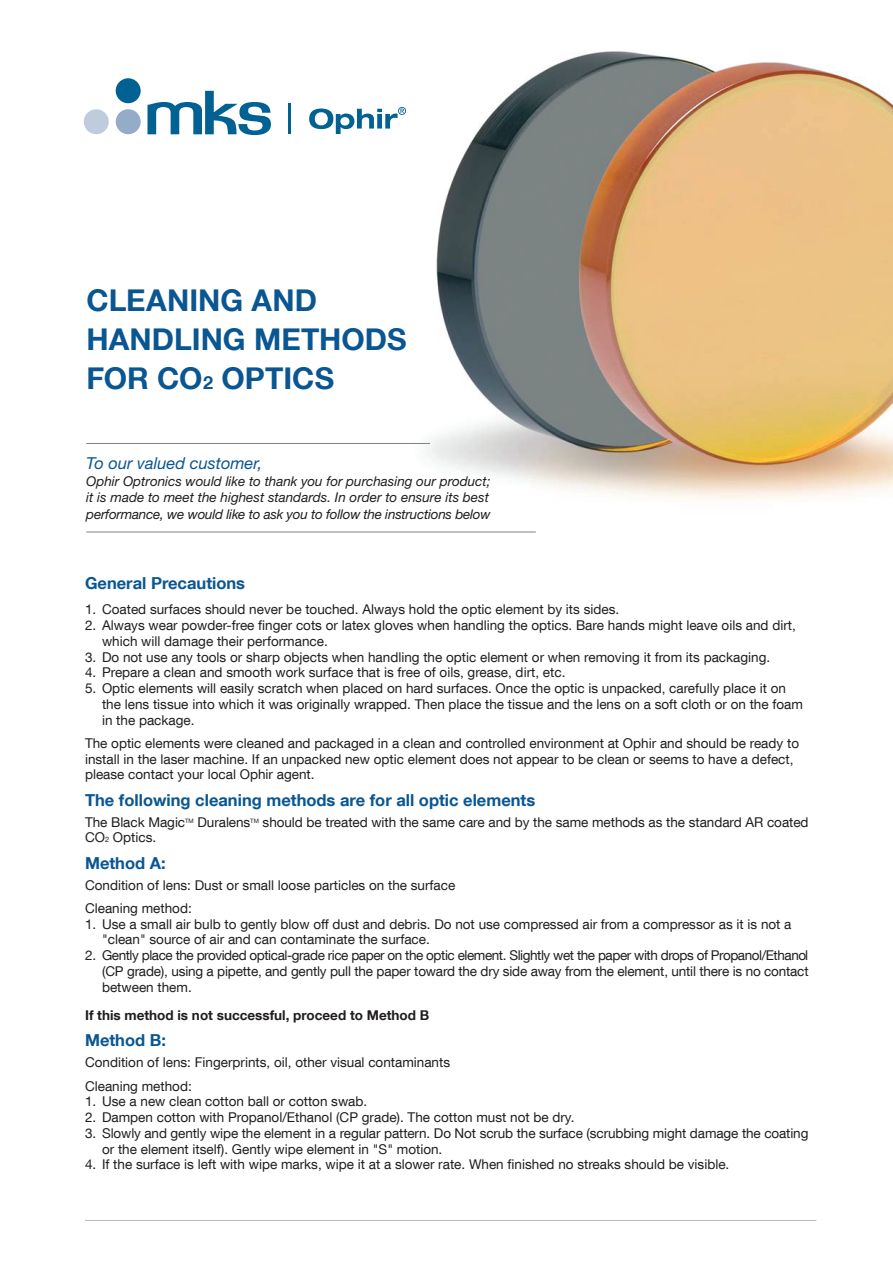
<style>
.page{position:relative;width:893px;height:1263px;background:#fff}
.page>*{position:absolute;margin:0;border:0;box-sizing:border-box;transform-origin:0 0}
.t1{font:700 30px/39px "Helvetica Neue";color:#095692}
.t2{font:700 16.5px "Helvetica Neue";color:#095692}
.t3{font:italic 16.5px "Helvetica Neue LT Pro";color:#095692}
.t4{font:13.5px/15.8px "Helvetica Neue";color:#211d1e}
.t5{font:italic 13.5px/16.5px "Helvetica Neue LT Pro";color:#211d1e}
.t6{font:700 13.5px "Helvetica Neue";color:#211d1e}
.t7{font:6px "Helvetica Neue";color:#211d1e}
.s1{font-size:18px}
.s2{font-size:7.5px}
</style>
<div class="page">
<img style="left:357px;top:51px;width:536px;height:481px">
<hr style="left:86px;top:532px;width:450px;height:1px;background:#808384">
<hr style="left:86px;top:443px;width:344px;height:1px;background:#808384">
<hr style="left:85px;top:1220px;width:731px;height:1px;background:#babcbe">
<svg style="left:309px;top:107px;width:97px;height:27px"></svg>
<div style="left:116px;top:78px;width:25px;height:25px;background:#006192;border-radius:50%"></div>
<div style="left:116px;top:109px;width:25px;height:25px;background:#94acc8;border-radius:50%"></div>
<div style="left:84px;top:109px;width:25px;height:25px;background:#bfccde;border-radius:50%"></div>
<svg style="left:147px;top:91px;width:124px;height:44px"></svg>
<hr style="left:289px;top:103px;width:2px;height:31px;background:#006192">
<h1 class="t1" style="left:87px;top:280px;width:321px">CLEANING AND<br>HANDLING METHODS<br>FOR CO<span class="s1">2</span> OPTICS</h1>
<p class="t3" style="left:86px;top:453px;width:178px">To our valued customer,</p>
<p class="t5" style="left:86px;top:472px;width:406px">Ophir Optronics would like to thank you for purchasing our product; it is made to meet the highest standards. In order to ensure its best performance, we would like to ask you to follow the instructions below</p>
<p class="t2" style="left:85px;top:572px;width:162px">General Precautions</p>
<p class="t4" style="left:85px;top:601px;width:536px">1. Coated surfaces should never be touched. Always hold the optic element by its sides.</p>
<p class="t4" style="left:102px;top:617px;width:695px;text-indent:-17px">2. Always wear powder-free finger cots or latex gloves when handling the optics. Bare hands might leave oils and dirt, which will damage their performance.</p>
<p class="t4" style="left:85px;top:648px;width:687px">3. Do not use any tools or sharp objects when handling the optic element or when removing it from its packaging.</p>
<p class="t4" style="left:85px;top:664px;width:482px">4. Prepare a clean and smooth work surface that is free of oils, grease, dirt, etc.</p>
<p class="t4" style="left:102px;top:680px;width:702px;text-indent:-17px">5. Optic elements will easily scratch when placed on hard surfaces. Once the optic is unpacked, carefully place it on the lens tissue into which it was originally wrapped. Then place the tissue and the lens on a soft cloth or on the foam in the package.</p>
<p class="t4" style="left:85px;top:735px;width:715px">The optic elements were cleaned and packaged in a clean and controlled environment at Ophir and should be ready to install in the laser machine. If an unpacked new optic element does not appear to be clean or seems to have a defect, please contact your local Ophir agent.</p>
<p class="t2" style="left:85px;top:789px;width:452px">The following cleaning methods are for all optic elements</p>
<p class="t4" style="left:85px;top:813px;width:102px">The Black Magic</p>
<p class="t7" style="left:185px;top:817px;width:10px">TM</p>
<p class="t4" style="left:197px;top:813px;width:54px">Duralens</p>
<p class="t7" style="left:250px;top:817px;width:10px">TM</p>
<p class="t4" style="left:263px;top:813px;width:547px">should be treated with the same care and by the same methods as the standard AR coated</p>
<p class="t4" style="left:85px;top:829px;width:73px">CO<span class="s2">2</span> Optics.</p>
<p class="t2" style="left:85px;top:852px;width:82px">Method A:</p>
<p class="t4" style="left:85px;top:873px;width:372px;line-height:23.2px">Condition of lens: Dust or small loose particles on the surface<br>Cleaning method:</p>
<p class="t4" style="left:102px;top:915px;width:691px;text-indent:-17px">1. Use a small air bulb to gently blow off dust and debris. Do not use compressed air from a compressor as it is not a "clean" source of air and can contaminate the surface.</p>
<p class="t4" style="left:102px;top:947px;width:708px;text-align:justify;text-indent:-17px">2. Gently place the provided optical-grade rice paper on the optic element. Slightly wet the paper with drops of Propanol/Ethanol (CP grade), using a pipette, and gently pull the paper toward the dry side away from the element, until there is no contact between them.</p>
<p class="t6" style="left:85px;top:1007px;width:346px">If this method is not successful, proceed to Method B</p>
<p class="t2" style="left:85px;top:1030px;width:82px">Method B:</p>
<p class="t4" style="left:85px;top:1050px;width:367px;line-height:23.2px">Condition of lens: Fingerprints, oil, other visual contaminants<br>Cleaning method:</p>
<p class="t4" style="left:85px;top:1093px;width:284px">1. Use a new clean cotton ball or cotton swab.</p>
<p class="t4" style="left:85px;top:1109px;width:491px">2. Dampen cotton with Propanol/Ethanol (CP grade). The cotton must not be dry.</p>
<p class="t4" style="left:102px;top:1125px;width:708px;text-indent:-17px">3. Slowly and gently wipe the element in a regular pattern. Do Not scrub the surface (scrubbing might damage the coating or the element itself). Gently wipe element in "S" motion.</p>
<p class="t4" style="left:85px;top:1156px;width:646px">4. If the surface is left with wipe marks, wipe it at a slower rate. When finished no streaks should be visible.</p>
</div>
